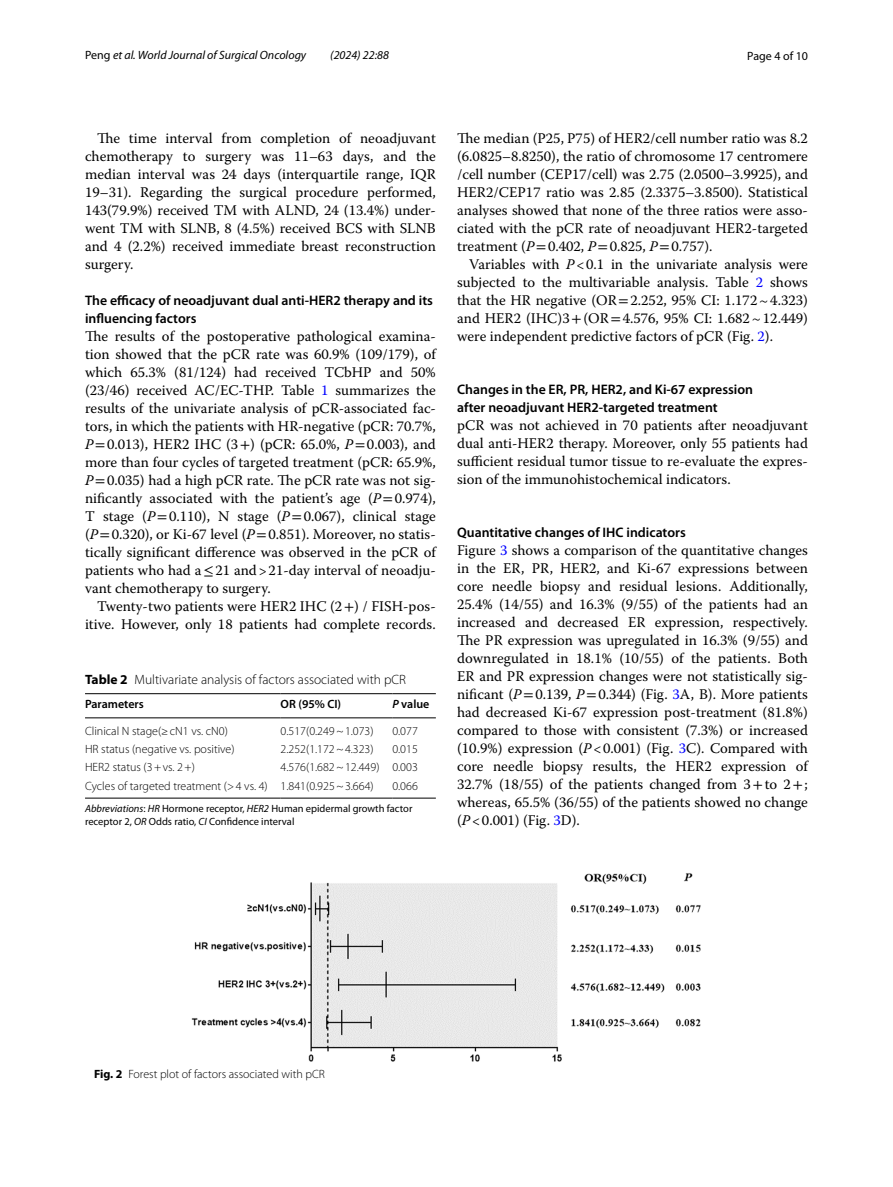
<style>
.page{position:relative;width:893px;height:1187px;background:#fff}
.page>*{position:absolute;margin:0;border:0;box-sizing:border-box;transform-origin:0 0}
.t1{font:14.7px/18px "Warnock Pro";color:#000;text-align:justify}
.t2{font:600 13.8px/18px "Myriad Pro";color:#000}
.t3{font:300 13.5px "Myriad Pro";color:#000}
.t4{font:300 12px/18.3px "Myriad Pro";color:#000}
.t5{font:italic 12px "Myriad Pro";color:#000}
.t6{font:600 12px "Myriad Pro";color:#000}
.t7{font:12px "Myriad Pro";color:#000}
.t8{font:10.5px/12.8px "Myriad Pro";color:#000}
.s1{font-style:normal}
.s2{color:#00f}
.s3{font-style:italic}
.s4{font-family:"STIX"}
.s5{font-weight:700}
</style>
<div class="page">
<hr style="left:85px;top:693px;width:196px;height:1px;background:#000">
<hr style="left:85px;top:717px;width:196px;height:1px;background:#000">
<hr style="left:281px;top:693px;width:111px;height:1px;background:#000">
<hr style="left:281px;top:717px;width:111px;height:1px;background:#000">
<hr style="left:392px;top:693px;width:44px;height:1px;background:#000">
<hr style="left:392px;top:717px;width:44px;height:1px;background:#000">
<hr style="left:85px;top:797px;width:196px;height:1px;background:#000">
<hr style="left:281px;top:797px;width:111px;height:1px;background:#000">
<hr style="left:392px;top:797px;width:44px;height:1px;background:#000">
<img style="left:191px;top:873px;width:510px;height:189px">
<p class="t5" style="left:85px;top:48px;width:223px"><span class="s1">Peng</span> et al. World Journal of Surgical Oncology</p>
<p class="t5" style="left:330px;top:48px;width:60px">(2024) 22:88</p>
<p class="t7" style="left:747px;top:48px;width:62px">Page 4 of 10</p>
<p class="t1" style="left:85px;top:128px;width:352px;text-indent:12px">The time interval from completion of neoadjuvant chemotherapy to surgery was 11–63 days, and the median interval was 24 days (interquartile range, IQR 19–31). Regarding the surgical procedure performed, 143(79.9%) received TM with ALND, 24 (13.4%) under&shy;went TM with SLNB, 8 (4.5%) received BCS with SLNB and 4 (2.2%) received immediate breast reconstruction surgery.</p>
<p class="t2" style="left:85px;top:291px;width:349px">The efficacy of neoadjuvant dual anti‑HER2 therapy and its influencing factors</p>
<p class="t1" style="left:85px;top:326px;width:352px">The results of the postoperative pathological examina&shy;tion showed that the pCR rate was 60.9% (109/179), of which 65.3% (81/124) had received TCbHP and 50% (23/46) received AC/EC-THP. Table <span class="s2">1</span> summarizes the results of the univariate analysis of pCR-associated fac&shy;tors, in which the patients with HR-negative (pCR: 70.7%, <span class="s3">P</span><span class="s4">=</span>0.013), HER2 IHC (3<span class="s4">+</span>) (pCR: 65.0%, <span class="s3">P</span><span class="s4">=</span>0.003), and more than four cycles of targeted treatment (pCR: 65.9%, <span class="s3">P</span><span class="s4">=</span>0.035) had a high pCR rate. The pCR rate was not sig&shy;nificantly associated with the patient’s age (<span class="s3">P</span><span class="s4">=</span>0.974), T stage (<span class="s3">P</span><span class="s4">=</span>0.110), N stage (<span class="s3">P</span><span class="s4">=</span>0.067), clinical stage (<span class="s3">P</span><span class="s4">=</span>0.320), or Ki-67 level (<span class="s3">P</span><span class="s4">=</span>0.851). Moreover, no statis&shy;tically significant difference was observed in the pCR of patients who had a<span class="s4">≤</span>21 and&gt;21-day interval of neoadju&shy;vant chemotherapy to surgery.</p>
<p class="t1" style="left:85px;top:596px;width:352px;text-align:right">Twenty-two patients were HER2 IHC (2<span class="s4">+</span>) / FISH-pos&shy;itive. However, only 18 patients had complete records.</p>
<p class="t3" style="left:85px;top:671px;width:323px"><span class="s5">Table 2</span> Multivariate analysis of factors associated with pCR</p>
<p class="t6" style="left:85px;top:696px;width:60px">Parameters</p>
<p class="t6" style="left:281px;top:696px;width:62px">OR (95% CI)</p>
<p class="t6" style="left:392px;top:696px;width:39px"><span class="s3">P</span> value</p>
<p class="t4" style="left:85px;top:722px;width:144px">Clinical N stage(≥cN1 vs. cN0)</p>
<p class="t4" style="left:281px;top:722px;width:95px">0.517(0.249~1.073)</p>
<p class="t4" style="left:392px;top:722px;width:27px">0.077</p>
<p class="t4" style="left:85px;top:740px;width:151px">HR status (negative vs. positive)</p>
<p class="t4" style="left:281px;top:740px;width:95px">2.252(1.172~4.323)</p>
<p class="t4" style="left:392px;top:740px;width:27px">0.015</p>
<p class="t4" style="left:85px;top:758px;width:111px">HER2 status (3+vs. 2+)</p>
<p class="t4" style="left:85px;top:758px;width:334px;text-indent:196px">4.576(1.682~12.449) 0.003<br>Cycles of targeted treatment (&gt;4 vs. 4) 1.841(0.925~3.664)</p>
<p class="t4" style="left:392px;top:776px;width:27px">0.066</p>
<p class="t8" style="left:85px;top:802px;width:329px"><span class="s3">Abbreviations</span>: <span class="s3">HR</span> Hormone receptor, <span class="s3">HER2</span> Human epidermal growth factor receptor 2, <span class="s3">OR</span> Odds ratio, <span class="s3">CI</span> Confidence interval</p>
<p class="t1" style="left:457px;top:128px;width:352px">The median (P25, P75) of HER2/cell number ratio was 8.2 (6.0825–8.8250), the ratio of chromosome 17 centromere /cell number (CEP17/cell) was 2.75 (2.0500–3.9925), and HER2/CEP17 ratio was 2.85 (2.3375–3.8500). Statistical analyses showed that none of the three ratios were asso&shy;ciated with the pCR rate of neoadjuvant HER2-targeted treatment (<span class="s3">P</span><span class="s4">=</span>0.402, <span class="s3">P</span><span class="s4">=</span>0.825, <span class="s3">P</span><span class="s4">=</span>0.757).</p>
<p class="t1" style="left:457px;top:254px;width:352px;text-indent:12px">Variables with <span class="s3">P</span>&lt;0.1 in the univariate analysis were subjected to the multivariable analysis. Table <span class="s2">2</span> shows that the HR negative (OR<span class="s4">=</span>2.252, 95% CI: 1.172~4.323) and HER2 (IHC)3<span class="s4">+</span>(OR<span class="s4">=</span>4.576, 95% CI: 1.682~12.449) were independent predictive factors of pCR (Fig. <span class="s2">2</span>).</p>
<p class="t2" style="left:457px;top:380px;width:297px">Changes in the ER, PR, HER2, and Ki‑67 expression after neoadjuvant HER2‑targeted treatment</p>
<p class="t1" style="left:457px;top:415px;width:352px">pCR was not achieved in 70 patients after neoadjuvant dual anti-HER2 therapy. Moreover, only 55 patients had sufficient residual tumor tissue to re-evaluate the expres&shy;sion of the immunohistochemical indicators.</p>
<p class="t2" style="left:457px;top:522px;width:230px">Quantitative changes of IHC indicators</p>
<p class="t1" style="left:457px;top:540px;width:352px">Figure <span class="s2">3</span> shows a comparison of the quantitative changes in the ER, PR, HER2, and Ki-67 expressions between core needle biopsy and residual lesions. Additionally, 25.4% (14/55) and 16.3% (9/55) of the patients had an increased and decreased ER expression, respectively.<br>The PR expression was upregulated in 16.3% (9/55) and downregulated in 18.1% (10/55) of the patients. Both ER and PR expression changes were not statistically sig&shy;nificant (<span class="s3">P</span><span class="s4">=</span>0.139, <span class="s3">P</span><span class="s4">=</span>0.344) (Fig. <span class="s2">3</span>A, B). More patients had decreased Ki-67 expression post-treatment (81.8%) compared to those with consistent (7.3%) or increased (10.9%) expression (<span class="s3">P</span>&lt;0.001) (Fig. <span class="s2">3</span>C). Compared with core needle biopsy results, the HER2 expression of 32.7% (18/55) of the patients changed from 3<span class="s4">+</span>to 2<span class="s4">+</span>; whereas, 65.5% (36/55) of the patients showed no change (<span class="s3">P</span>&lt;0.001) (Fig. <span class="s2">3</span>D).</p>
<p class="t4" style="left:94px;top:1064px;width:232px"><span class="s5">Fig. 2</span> Forest plot of factors associated with pCR</p>
</div>
